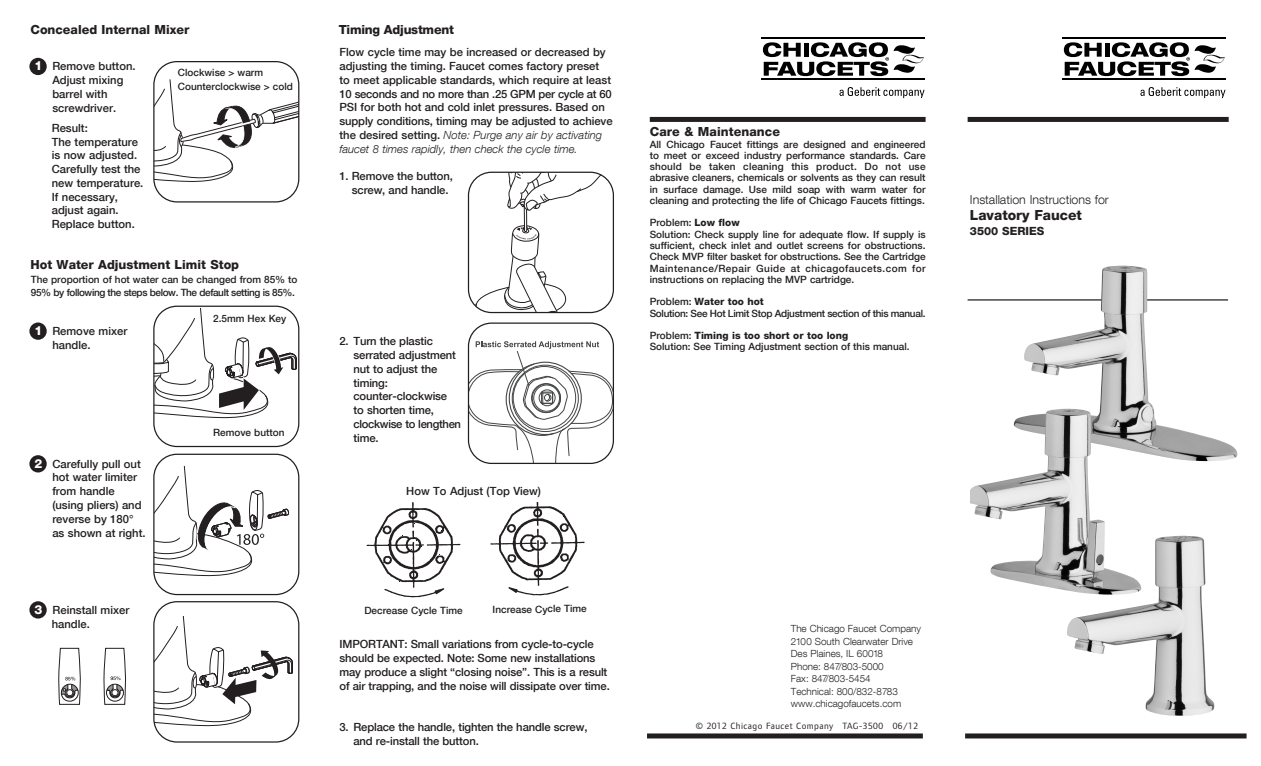
<style>
.page{position:relative;width:1261px;height:766px;background:#fff}
.page>*{position:absolute;margin:0;border:0;box-sizing:border-box;transform-origin:0 0}
.t1{font:800 13.88px "Helvetica Neue LT Com";color:#231f20}
.t2{font:800 12.5px "Helvetica Neue LT Com";color:#231f20}
.t3{font:800 12.5px "Helvetica Neue LT Com";letter-spacing:-.02em;color:#231f20}
.t4{font:300 12.38px "Helvetica Neue LT Com";color:#231f20}
.t5{font:500 11.25px/13.8px "Helvetica Neue LT Com";letter-spacing:-.005em;color:#231f20}
.t6{font:800 11.25px "Helvetica Neue LT Com";color:#231f20}
.t7{font:500 10px/11.2px "Helvetica Neue LT Com";color:#231f20}
.t8{font:500 10px/13.8px "Helvetica Neue LT Com";letter-spacing:-.04em;color:#231f20}
.t9{font:500 10px/11.2px "Helvetica Neue LT Com";letter-spacing:-.03em;color:#231f20}
.t10{font:300 9.88px/12.5px "Helvetica Neue LT Com";color:#231f20}
.t11{font:9.38px "Foundry Form Sans";letter-spacing:.05em;color:#231f20}
.s1{font-weight:800;font-size:12.5px;color:#fff}
.s2{font-weight:300;font-style:italic}
.s3{font-weight:800}
</style>
<div class="page">
<hr style="left:760px;top:79px;width:164px;height:1px;background:#000">
<hr style="left:760px;top:38px;width:164px;height:1px;background:#000">
<svg style="left:762px;top:42px;width:161px;height:34px"></svg>
<svg style="left:839px;top:87px;width:85px;height:11px"></svg>
<div style="left:649px;top:117px;width:276px;height:5px;background:#231f20"></div>
<div style="left:647px;top:733px;width:275px;height:5px;background:#231f20"></div>
<hr style="left:1061px;top:79px;width:164px;height:1px;background:#000">
<hr style="left:1061px;top:38px;width:164px;height:1px;background:#000">
<svg style="left:1063px;top:42px;width:161px;height:34px"></svg>
<svg style="left:1140px;top:87px;width:85px;height:11px"></svg>
<hr style="left:967px;top:299px;width:260px;height:1px;background:#231f20">
<div style="left:967px;top:117px;width:261px;height:5px;background:#231f20"></div>
<div style="left:964px;top:733px;width:282px;height:5px;background:#231f20"></div>
<img style="left:1013px;top:265px;width:224px;height:196px">
<img style="left:970px;top:408px;width:170px;height:183px">
<img style="left:1066px;top:535px;width:148px;height:180px">
<svg style="left:153px;top:305px;width:146px;height:142px"></svg>
<svg style="left:153px;top:453px;width:146px;height:141px"></svg>
<svg style="left:153px;top:601px;width:146px;height:141px"></svg>
<svg style="left:468px;top:171px;width:146px;height:142px"></svg>
<svg style="left:468px;top:322px;width:146px;height:141px"></svg>
<div style="left:29px;top:58px;width:18px;height:17px;background:#231f20;border-radius:50%"></div>
<svg style="left:153px;top:61px;width:146px;height:141px"></svg>
<div style="left:29px;top:322px;width:18px;height:17px;background:#231f20;border-radius:50%"></div>
<div style="left:29px;top:455px;width:18px;height:17px;background:#231f20;border-radius:50%"></div>
<div style="left:29px;top:601px;width:18px;height:17px;background:#231f20;border-radius:50%"></div>
<svg style="left:58px;top:648px;width:23px;height:56px"></svg>
<svg style="left:103px;top:648px;width:23px;height:56px"></svg>
<svg style="left:490px;top:502px;width:94px;height:93px"></svg>
<svg style="left:366px;top:502px;width:94px;height:95px"></svg>
<p class="t2" style="left:31px;top:25px;width:160px">Concealed Internal Mixer</p>
<p class="t3" style="left:338px;top:25px;width:117px">Timing Adjustment</p>
<p class="t5" style="left:52px;top:61px;width:85px;text-indent:-18px"><span class="s1">1</span> Remove button.<br>Adjust mixing barrel with screwdriver.</p>
<p class="t5" style="left:52px;top:122px;width:93px">Result:<br>The temperature is now adjusted.<br>Carefully test the new temperature.<br>If necessary, adjust again.<br>Replace button.</p>
<p class="t2" style="left:31px;top:259px;width:210px">Hot Water Adjustment Limit Stop</p>
<p class="t5" style="left:339px;top:47px;width:274px">Flow cycle time may be increased or decreased by adjusting the timing. Faucet comes factory preset<br>to meet applicable standards, which require at least 10 seconds and no more than .25 GPM per cycle at 60<br>PSI for both hot and cold inlet pressures. Based on supply conditions, timing may be adjusted to achieve the desired setting. <span class="s2">Note: Purge any air by activating faucet 8 times rapidly, then check the cycle time.</span></p>
<p class="t5" style="left:352px;top:171px;width:102px;text-indent:-12px">1. Remove the button, screw, and handle.</p>
<p class="t7" style="left:178px;top:67px;width:116px;line-height:13.8px">Clockwise &gt; warm<br>Counterclockwise &gt; cold</p>
<p class="t8" style="left:31px;top:273px;width:268px">The proportion of hot water can be changed from 85% to<br>95% by following the steps below. The default setting is 85%.</p>
<p class="t5" style="left:52px;top:325px;width:76px;text-indent:-18px"><span class="s1">1</span> Remove mixer handle.</p>
<p class="t5" style="left:52px;top:458px;width:95px;text-indent:-18px"><span class="s1">2</span> Carefully pull out hot water limiter from handle (using pliers) and reverse by 180° as shown at right.</p>
<p class="t5" style="left:52px;top:604px;width:79px;text-indent:-17px"><span class="s1">3</span> Reinstall mixer handle.</p>
<p class="t7" style="left:213px;top:314px;width:75px">2.5mm Hex Key</p>
<p class="t7" style="left:213px;top:427px;width:73px">Remove button</p>
<p class="t5" style="left:353px;top:336px;width:109px;text-indent:-14px">2. Turn the plastic serrated adjustment nut to adjust the timing: counter-clockwise<br>to shorten time, clockwise to lengthen time.</p>
<p class="t5" style="left:406px;top:485px;width:136px">How To Adjust (Top View)</p>
<p class="t7" style="left:364px;top:606px;width:100px">Decrease Cycle Time</p>
<p class="t7" style="left:492px;top:604px;width:96px">Increase Cycle Time</p>
<p class="t5" style="left:339px;top:638px;width:272px">IMPORTANT: Small variations from cycle-to-cycle should be expected. Note: Some new installations may produce a slight “closing noise”. This is a result of air trapping, and the noise will dissipate over time.</p>
<p class="t5" style="left:353px;top:721px;width:235px;text-indent:-14px">3. Replace the handle, tighten the handle screw, and re-install the button.</p>
<p class="t2" style="left:649px;top:127px;width:132px">Care &amp; Maintenance</p>
<p class="t7" style="left:649px;top:140px;width:277px;text-align:justify">All Chicago Faucet fittings are designed and engineered to meet or exceed industry performance standards. Care should be taken cleaning this product. Do not use abrasive cleaners, chemicals or solvents as they can result in surface damage. Use mild soap with warm water for cleaning and protecting the life of Chicago Faucets fittings.</p>
<p class="t7" style="left:649px;top:218px;width:277px">Problem: <span class="s3">Low flow<br></span>Solution: Check supply line for adequate flow. If supply is sufficient, check inlet and outlet screens for obstructions.<br>Check MVP filter basket for obstructions. See the Cartridge Maintenance/Repair Guide at chicagofaucets.com for instructions on replacing the MVP cartridge.</p>
<p class="t9" style="left:649px;top:297px;width:277px">Problem: <span class="s3">Water too hot<br></span>Solution: See Hot Limit Stop Adjustment section of this manual.</p>
<p class="t7" style="left:649px;top:331px;width:261px">Problem: <span class="s3">Timing is too short or too long<br></span>Solution: See Timing Adjustment section of this manual.</p>
<p class="t10" style="left:790px;top:623px;width:132px">The Chicago Faucet Company<br>2100 South Clearwater Drive<br>Des Plaines, IL 60018<br>Phone: 847/803-5000<br>Fax: 847/803-5454<br>Technical: 800/832-8783 www.chicagofaucets.com</p>
<p class="t11" style="left:695px;top:721px;width:224px">© 2012 Chicago Faucet Company TAG-3500 06/12</p>
<p class="t4" style="left:969px;top:195px;width:140px">Installation Instructions for</p>
<p class="t1" style="left:969px;top:209px;width:113px">Lavatory Faucet</p>
<p class="t6" style="left:969px;top:226px;width:76px">3500 SERIES</p>
</div>
